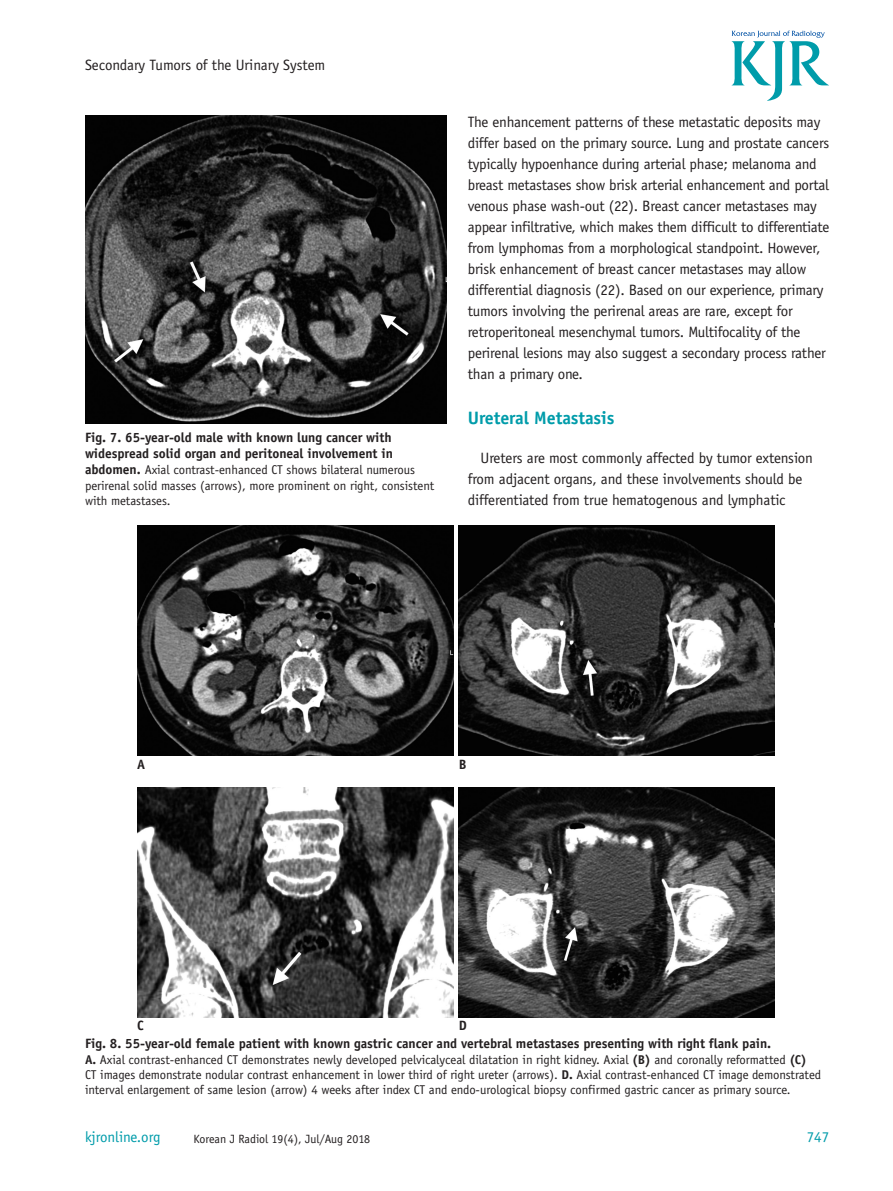
<style>
.page{position:relative;width:893px;height:1191px;background:#fff}
.page>*{position:absolute;margin:0;border:0;box-sizing:border-box;transform-origin:0 0}
.t1{font:700 18px "Officina Sans Std";letter-spacing:-.005em;color:#009caa}
.t2{font:15px/21px "Officina Sans Std";letter-spacing:-.015em;color:#231f20}
.t3{font:15px "Officina Sans Std";letter-spacing:-.005em;color:#009caa}
.t4{font:700 13.5px/16.2px "Officina Sans Std";letter-spacing:-.005em;color:#231f20}
.t5{font:12.75px/15.6px "Officina Sans Std";letter-spacing:-.005em;color:#231f20}
.t6{font:12px "Officina Sans Std";letter-spacing:-.005em;color:#231f20}
.s1{font-weight:700;font-size:13.5px}
.s2{font-weight:700}
</style>
<div class="page">
<svg style="left:732px;top:31px;width:97px;height:70px"></svg>
<img style="left:85px;top:115px;width:361px;height:308px">
<img style="left:137px;top:787px;width:317px;height:230px">
<img style="left:137px;top:525px;width:317px;height:230px">
<img style="left:458px;top:787px;width:317px;height:230px">
<img style="left:458px;top:525px;width:317px;height:230px">
<p class="t2" style="left:85px;top:54px;width:242px">Secondary Tumors of the Urinary System</p>
<p class="t4" style="left:85px;top:429px;width:309px">Fig. 7. 65-year-old male with known lung cancer with widespread solid organ and peritoneal involvement in</p>
<p class="t5" style="left:85px;top:462px;width:351px"><span class="s1">abdomen.</span> Axial contrast-enhanced CT shows bilateral numerous perirenal solid masses (arrows), more prominent on right, consistent with metastases.</p>
<p class="t2" style="left:468px;top:112px;width:363px">The enhancement patterns of these metastatic deposits may differ based on the primary source. Lung and prostate cancers typically hypoenhance during arterial phase; melanoma and breast metastases show brisk arterial enhancement and portal venous phase wash-out (22). Breast cancer metastases may appear infiltrative, which makes them difficult to differentiate from lymphomas from a morphological standpoint. However, brisk enhancement of breast cancer metastases may allow differential diagnosis (22). Based on our experience, primary tumors involving the perirenal areas are rare, except for retroperitoneal mesenchymal tumors. Multifocality of the perirenal lesions may also suggest a secondary process rather than a primary one.</p>
<p class="t1" style="left:468px;top:406px;width:148px">Ureteral Metastasis</p>
<p class="t2" style="left:468px;top:448px;width:347px;text-indent:13px">Ureters are most commonly affected by tumor extension from adjacent organs, and these involvements should be differentiated from true hematogenous and lymphatic</p>
<p class="t4" style="left:137px;top:756px;width:10px">A</p>
<p class="t4" style="left:137px;top:1016px;width:8px">C</p>
<p class="t4" style="left:459px;top:756px;width:9px">B</p>
<p class="t4" style="left:459px;top:1016px;width:10px">D</p>
<p class="t4" style="left:85px;top:1035px;width:688px">Fig. 8. 55-year-old female patient with known gastric cancer and vertebral metastases presenting with right flank pain.</p>
<p class="t5" style="left:85px;top:1052px;width:738px"><span class="s2">A.</span> Axial contrast-enhanced CT demonstrates newly developed pelvicalyceal dilatation in right kidney. Axial <span class="s2">(B)</span> and coronally reformatted <span class="s2">(C)<br></span>CT images demonstrate nodular contrast enhancement in lower third of right ureter (arrows). <span class="s2">D.</span> Axial contrast-enhanced CT image demonstrated interval enlargement of same lesion (arrow) 4 weeks after index CT and endo-urological biopsy confirmed gastric cancer as primary source.</p>
<p class="t3" style="left:85px;top:1128px;width:77px">kjronline.org</p>
<p class="t6" style="left:194px;top:1132px;width:178px">Korean J Radiol 19(4), Jul/Aug 2018</p>
<p class="t3" style="left:807px;top:1128px;width:24px">747</p>
</div>
